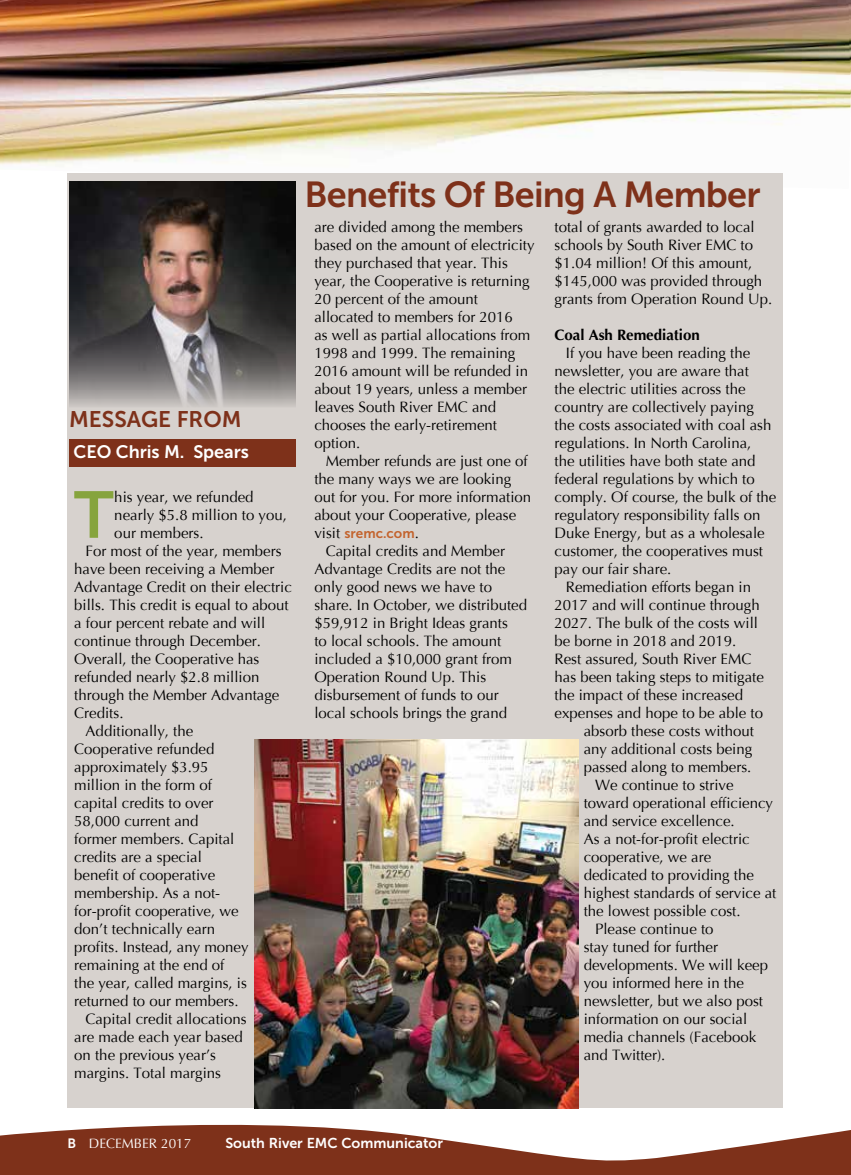
<style>
.page{position:relative;width:851px;height:1175px;background:#fff}
.page>*{position:absolute;margin:0;border:0;box-sizing:border-box;transform-origin:0 0}
.t1{font:65.7px "Museo Sans 700";color:#86a43d}
.t2{font:36px "Museo Sans 700";letter-spacing:-.02em;color:#7e311a}
.t3{font:22.5px "Museo Sans 700";color:#7e311a}
.t4{font:18px "Museo Sans 700";color:#fff}
.t5{font:15px/18px "Optima";color:#000}
.t6{font:700 15px "Optima";color:#000}
.t7{font:14.25px "Museo Sans 700";color:#fff}
.t8{font:13.5px "Museo Sans 700";color:#c3632d}
.t9{font:13.5px "Optima";color:#fff}
.s1{font-family:"Optima";font-size:15px;color:#000}
.s2{font-family:"Museo Sans 700"}
</style>
<div class="page">
<svg style="left:0;top:1107px;width:850px;height:67px;fill:#7e311a"></svg>
<img style="left:0;top:0;width:847px;height:189px">
<img style="left:847px;top:0;width:3px;height:109px">
<div style="left:68px;top:173px;width:715px;height:934px;background:#d7d2ce"></div>
<img style="left:69px;top:182px;width:226px;height:225px">
<div style="left:69px;top:439px;width:226px;height:27px;background:#7e311a"></div>
<img style="left:255px;top:739px;width:323px;height:369px">
<h3 class="t3" style="left:69px;top:407px;width:174px">MESSAGE FROM</h3>
<p class="t4" style="left:73px;top:441px;width:177px">CEO Chris M. Spears</p>
<h1 class="t1" style="left:74px;top:478px;width:41px">T</h1>
<p class="t5" style="left:114px;top:488px;width:141px">his year, we refunded</p>
<p class="t5" style="left:114px;top:506px;width:174px">nearly $5.8 million to you,</p>
<p class="t5" style="left:114px;top:524px;width:91px">our members.</p>
<p class="t5" style="left:86px;top:542px;width:197px">For most of the year, members</p>
<p class="t5" style="left:74px;top:560px;width:202px">have been receiving a Member</p>
<p class="t5" style="left:74px;top:578px;width:219px">Advantage Credit on their electric</p>
<p class="t5" style="left:74px;top:596px;width:216px">bills. This credit is equal to about</p>
<p class="t5" style="left:74px;top:614px;width:192px">a four percent rebate and will</p>
<p class="t5" style="left:74px;top:632px;width:188px">continue through December.</p>
<p class="t5" style="left:74px;top:650px;width:187px">Overall, the Cooperative has</p>
<p class="t5" style="left:74px;top:668px;width:187px">refunded nearly $2.8 million</p>
<p class="t5" style="left:74px;top:686px;width:207px">through the Member Advantage</p>
<p class="t5" style="left:74px;top:704px;width:51px">Credits.</p>
<p class="t5" style="left:86px;top:722px;width:109px">Additionally, the</p>
<p class="t5" style="left:74px;top:740px;width:142px">Cooperative refunded</p>
<p class="t5" style="left:74px;top:758px;width:136px">approximately $3.95</p>
<p class="t5" style="left:74px;top:776px;width:139px">million in the form of</p>
<p class="t5" style="left:74px;top:794px;width:141px">capital credits to over</p>
<p class="t5" style="left:74px;top:812px;width:126px">58,000 current and</p>
<p class="t5" style="left:74px;top:830px;width:162px">former members. Capital</p>
<p class="t5" style="left:74px;top:848px;width:129px">credits are a special</p>
<p class="t5" style="left:74px;top:866px;width:142px">benefit of cooperative</p>
<p class="t5" style="left:74px;top:884px;width:147px">membership. As a not-</p>
<p class="t5" style="left:74px;top:902px;width:166px">for-profit cooperative, we</p>
<p class="t5" style="left:74px;top:920px;width:142px">don’t technically earn</p>
<p class="t5" style="left:74px;top:938px;width:176px">profits. Instead, any money</p>
<p class="t5" style="left:74px;top:956px;width:152px">remaining at the end of</p>
<p class="t5" style="left:74px;top:974px;width:174px">the year, called margins, is</p>
<p class="t5" style="left:74px;top:992px;width:166px">returned to our members.</p>
<p class="t5" style="left:86px;top:1010px;width:162px">Capital credit allocations</p>
<p class="t5" style="left:74px;top:1028px;width:170px">are made each year based</p>
<p class="t5" style="left:74px;top:1046px;width:143px">on the previous year’s</p>
<p class="t5" style="left:74px;top:1064px;width:148px">margins. Total margins</p>
<h2 class="t2" style="left:304px;top:174px;width:457px">Benefits Of Being A Member</h2>
<p class="t5" style="left:314px;top:218px;width:222px">are divided among the members based on the amount of electricity they purchased that year. This year, the Cooperative is returning<br>20 percent of the amount allocated to members for 2016<br>as well as partial allocations from<br>1998 and 1999. The remaining<br>2016 amount will be refunded in about 19 years, unless a member leaves South River EMC and chooses the early-retirement option.</p>
<p class="t5" style="left:314px;top:452px;width:218px;text-indent:11px">Member refunds are just one of the many ways we are looking out for you. For more information about your Cooperative, please</p>
<p class="t8" style="left:314px;top:525px;width:106px"><span class="s1">visit</span> sremc.com<span class="s1">.</span></p>
<p class="t5" style="left:314px;top:542px;width:214px;text-indent:11px">Capital credits and Member<br>Advantage Credits are not the only good news we have to share. In October, we distributed $59,912 in Bright Ideas grants<br>to local schools. The amount included a $10,000 grant from<br>Operation Round Up. This disbursement of funds to our local schools brings the grand</p>
<p class="t5" style="left:554px;top:218px;width:219px">total of grants awarded to local schools by South River EMC to $1.04 million! Of this amount, $145,000 was provided through grants from Operation Round Up.</p>
<p class="t6" style="left:554px;top:325px;width:147px">Coal Ash Remediation</p>
<p class="t5" style="left:566px;top:344px;width:186px">If you have been reading the</p>
<p class="t5" style="left:554px;top:362px;width:196px">newsletter, you are aware that</p>
<p class="t5" style="left:554px;top:380px;width:192px">the electric utilities across the</p>
<p class="t5" style="left:554px;top:398px;width:201px">country are collectively paying</p>
<p class="t5" style="left:554px;top:416px;width:218px">the costs associated with coal ash</p>
<p class="t5" style="left:554px;top:434px;width:198px">regulations. In North Carolina,</p>
<p class="t5" style="left:554px;top:452px;width:202px">the utilities have both state and</p>
<p class="t5" style="left:554px;top:470px;width:202px">federal regulations by which to</p>
<p class="t5" style="left:554px;top:488px;width:223px">comply. Of course, the bulk of the</p>
<p class="t5" style="left:554px;top:506px;width:207px">regulatory responsibility falls on</p>
<p class="t5" style="left:554px;top:524px;width:212px">Duke Energy, but as a wholesale</p>
<p class="t5" style="left:554px;top:542px;width:210px">customer, the cooperatives must</p>
<p class="t5" style="left:554px;top:560px;width:118px">pay our fair share.</p>
<p class="t5" style="left:566px;top:578px;width:187px">Remediation efforts began in</p>
<p class="t5" style="left:554px;top:596px;width:207px">2017 and will continue through</p>
<p class="t5" style="left:554px;top:614px;width:205px">2027. The bulk of the costs will</p>
<p class="t5" style="left:554px;top:632px;width:183px">be borne in 2018 and 2019.</p>
<p class="t5" style="left:554px;top:650px;width:198px">Rest assured, South River EMC</p>
<p class="t5" style="left:554px;top:668px;width:211px">has been taking steps to mitigate</p>
<p class="t5" style="left:554px;top:686px;width:190px">the impact of these increased</p>
<p class="t5" style="left:554px;top:704px;width:210px">expenses and hope to be able to</p>
<p class="t5" style="left:583px;top:722px;width:172px">absorb these costs without</p>
<p class="t5" style="left:583px;top:740px;width:170px">any additional costs being</p>
<p class="t5" style="left:583px;top:758px;width:169px">passed along to members.</p>
<p class="t5" style="left:595px;top:776px;width:140px">We continue to strive</p>
<p class="t5" style="left:583px;top:794px;width:191px">toward operational efficiency</p>
<p class="t5" style="left:583px;top:812px;width:152px">and service excellence.</p>
<p class="t5" style="left:583px;top:830px;width:167px">As a not-for-profit electric</p>
<p class="t5" style="left:583px;top:848px;width:129px">cooperative, we are</p>
<p class="t5" style="left:583px;top:866px;width:172px">dedicated to providing the</p>
<p class="t5" style="left:583px;top:884px;width:194px">highest standards of service at</p>
<p class="t5" style="left:583px;top:902px;width:158px">the lowest possible cost.</p>
<p class="t5" style="left:595px;top:920px;width:120px">Please continue to</p>
<p class="t5" style="left:583px;top:938px;width:136px">stay tuned for further</p>
<p class="t5" style="left:583px;top:956px;width:186px">developments. We will keep</p>
<p class="t5" style="left:583px;top:974px;width:162px">you informed here in the</p>
<p class="t5" style="left:583px;top:992px;width:181px">newsletter, but we also post</p>
<p class="t5" style="left:583px;top:1010px;width:165px">information on our social</p>
<p class="t5" style="left:583px;top:1028px;width:174px">media channels (Facebook</p>
<p class="t5" style="left:583px;top:1046px;width:83px">and Twitter).</p>
<p class="t9" style="left:67px;top:1135px;width:125px"><span class="s2">B</span> DECEMBER 2017</p>
<p class="t7" style="left:225px;top:1135px;width:219px">South River EMC Communicator</p>
</div>
